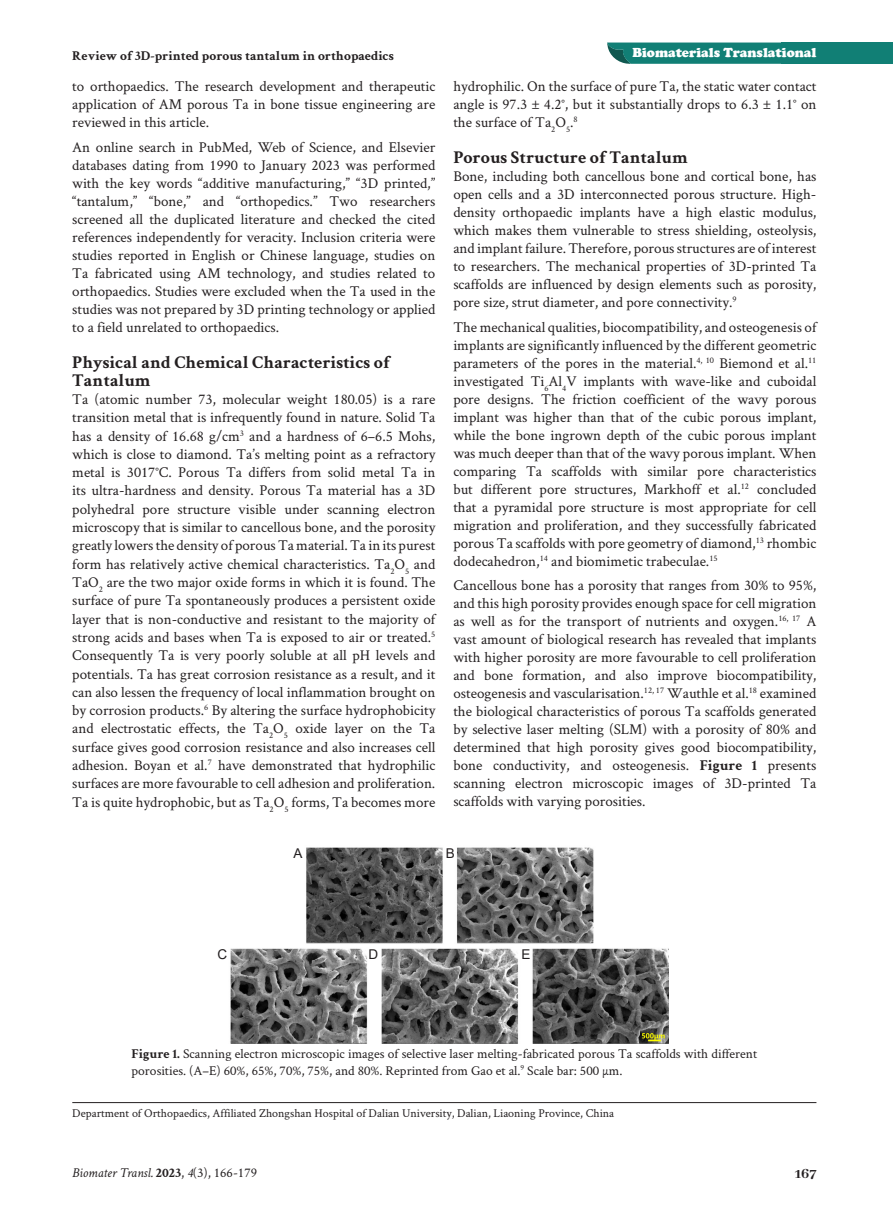
<style>
.page{position:relative;width:893px;height:1208px;background:#fff}
.page>*{position:absolute;margin:0;border:0;box-sizing:border-box;transform-origin:0 0}
.subtitle_2{font:700 18px/18px "Crimson Text";color:#231f20}
.subtitle_2-2{font:15px/18.3px "Crimson Text";color:#231f20;text-align:justify}
.Content_2{font:15px/18px "Crimson Text";color:#231f20;text-align:justify}
.PageNumber_AlignL{font:800 15px "Abhaya Libre";color:#231f20}
.Content_2-2{font:13.5px/16.5px "Crimson Text";color:#231f20}
.t1{font:700 13.5px "Crimson Text";color:#231f20}
.t2{font:italic 13.5px "Crimson Text";color:#231f20}
.t3{font:900 13.5px "Cooper";color:#fff}
.Content_2-3{font:13.5px "Arial";color:#231f20}
.INDEX_2{font:12px "Crimson Text";color:#231f20}
.s1{font-weight:700}
.s2{font-weight:700;font-style:normal}
.s3{font-style:normal}
</style>
<div class="page">
<div style="left:781px;top:43px;width:112px;height:21px;background:#117f75"></div>
<svg style="left:607px;top:43px;width:174px;height:21px;background:#1a8278"></svg>
<hr style="left:72px;top:1102px;width:744px;height:1px;background:#231f20">
<img style="left:230px;top:847px;width:439px;height:196px">
<p class="t1" style="left:72px;top:48px;width:323px">Review of 3D-printed porous tantalum in orthopaedics</p>
<p class="subtitle_2-2" style="left:72px;top:77px;width:365px">to orthopaedics. The research development and therapeutic application of AM porous Ta in bone tissue engineering are reviewed in this article.</p>
<p class="subtitle_2-2" style="left:72px;top:137px;width:365px">An online search in PubMed, Web of Science, and Elsevier databases dating from 1990 to January 2023 was performed with the key words “additive manufacturing,” “3D printed,” “tantalum,” “bone,” and “orthopedics.” Two researchers screened all the duplicated literature and checked the cited references independently for veracity. Inclusion criteria were studies reported in English or Chinese language, studies on Ta fabricated using AM technology, and studies related to orthopaedics. Studies were excluded when the Ta used in the studies was not prepared by 3D printing technology or applied to a field unrelated to orthopaedics.</p>
<p class="subtitle_2" style="left:72px;top:352px;width:319px">Physical and Chemical Characteristics of<br>Tantalum</p>
<p class="subtitle_2-2" style="left:72px;top:389px;width:365px">Ta (atomic number 73, molecular weight 180.05) is a rare transition metal that is infrequently found in nature. Solid Ta has a density of 16.68 g/cm<sup>3</sup> and a hardness of 6–6.5 Mohs, which is close to diamond. Ta’s melting point as a refractory metal is 3017°C. Porous Ta differs from solid metal Ta in its ultra-hardness and density. Porous Ta material has a 3D polyhedral pore structure visible under scanning electron microscopy that is similar to cancellous bone, and the porosity greatly lowers the density of porous Ta material. Ta in its purest form has relatively active chemical characteristics. Ta<sub>2</sub>O<sub>5</sub> and TaO<sub>2</sub> are the two major oxide forms in which it is found. The surface of pure Ta spontaneously produces a persistent oxide layer that is non-conductive and resistant to the majority of strong acids and bases when Ta is exposed to air or treated.<sup>5<br></sup>Consequently Ta is very poorly soluble at all pH levels and potentials. Ta has great corrosion resistance as a result, and it can also lessen the frequency of local inflammation brought on by corrosion products.<sup>6</sup> By altering the surface hydrophobicity and electrostatic effects, the Ta<sub>2</sub>O<sub>5</sub> oxide layer on the Ta surface gives good corrosion resistance and also increases cell adhesion. Boyan et al.<sup>7</sup> have demonstrated that hydrophilic surfaces are more favourable to cell adhesion and proliferation.<br>Ta is quite hydrophobic, but as Ta<sub>2</sub>O<sub>5</sub> forms, Ta becomes more</p>
<p class="t3" style="left:632px;top:44px;width:186px">Biomaterials Translational</p>
<p class="subtitle_2-2" style="left:453px;top:77px;width:365px">hydrophilic. On the surface of pure Ta, the static water contact angle is 97.3 ± 4.2°, but it substantially drops to 6.3 ± 1.1° on the surface of Ta<sub>2</sub>O<sub>5</sub>.<sup>8</sup></p>
<p class="subtitle_2" style="left:453px;top:148px;width:236px">Porous Structure of Tantalum</p>
<p class="Content_2" style="left:453px;top:167px;width:365px">Bone, including both cancellous bone and cortical bone, has open cells and a 3D interconnected porous structure. High&shy;density orthopaedic implants have a high elastic modulus, which makes them vulnerable to stress shielding, osteolysis, and implant failure. Therefore, porous structures are of interest to researchers. The mechanical properties of 3D-printed Ta scaffolds are influenced by design elements such as porosity, pore size, strut diameter, and pore connectivity.<sup>9</sup></p>
<p class="Content_2" style="left:453px;top:317px;width:365px">The mechanical qualities, biocompatibility, and osteogenesis of implants are significantly influenced by the different geometric parameters of the pores in the material.<sup>4,</sup> <sup>10</sup> Biemond et al.<sup>11 </sup>investigated Ti<sub>6</sub>Al<sub>4</sub>V implants with wave-like and cuboidal pore designs. The friction coefficient of the wavy porous implant was higher than that of the cubic porous implant, while the bone ingrown depth of the cubic porous implant was much deeper than that of the wavy porous implant. When comparing Ta scaffolds with similar pore characteristics but different pore structures, Markhoff et al.<sup>12</sup> concluded that a pyramidal pore structure is most appropriate for cell migration and proliferation, and they successfully fabricated porous Ta scaffolds with pore geometry of diamond,<sup>13</sup> rhombic dodecahedron,<sup>14</sup> and biomimetic trabeculae.<sup>15</sup></p>
<p class="Content_2" style="left:453px;top:576px;width:365px">Cancellous bone has a porosity that ranges from 30% to 95%, and this high porosity provides enough space for cell migration as well as for the transport of nutrients and oxygen.<sup>16,</sup> <sup>17</sup> A vast amount of biological research has revealed that implants with higher porosity are more favourable to cell proliferation and bone formation, and also improve biocompatibility, osteogenesis and vascularisation.<sup>12,</sup> <sup>17</sup> Wauthle et al.<sup>18</sup> examined the biological characteristics of porous Ta scaffolds generated by selective laser melting (SLM) with a porosity of 80% and determined that high porosity gives good biocompatibility, bone conductivity, and osteogenesis. <span class="s1">Figure 1</span> presents scanning electron microscopic images of 3D-printed Ta scaffolds with varying porosities.</p>
<p class="Content_2-3" style="left:293px;top:844px;width:11px">A</p>
<p class="Content_2-3" style="left:446px;top:844px;width:11px">B</p>
<p class="Content_2-3" style="left:218px;top:944px;width:11px">C</p>
<p class="Content_2-3" style="left:368px;top:944px;width:11px">D</p>
<p class="Content_2-3" style="left:521px;top:944px;width:11px">E</p>
<p class="Content_2-2" style="left:131px;top:1045px;width:627px"><span class="s1">Figure 1.</span> Scanning electron microscopic images of selective laser melting-fabricated porous Ta scaffolds with different porosities. (A–E) 60%, 65%, 70%, 75%, and 80%. Reprinted from Gao et al.<sup>9</sup> Scale bar: 500 μm.</p>
<p class="INDEX_2" style="left:72px;top:1104px;width:543px">Department of Orthopaedics, Affiliated Zhongshan Hospital of Dalian University, Dalian, Liaoning Province, China</p>
<p class="t2" style="left:72px;top:1164px;width:186px">Biomater Transl. <span class="s2">2023</span><span class="s3">,</span> 4<span class="s3">(3), 166-179</span></p>
<p class="PageNumber_AlignL" style="left:795px;top:1165px;width:23px">167</p>
</div>
